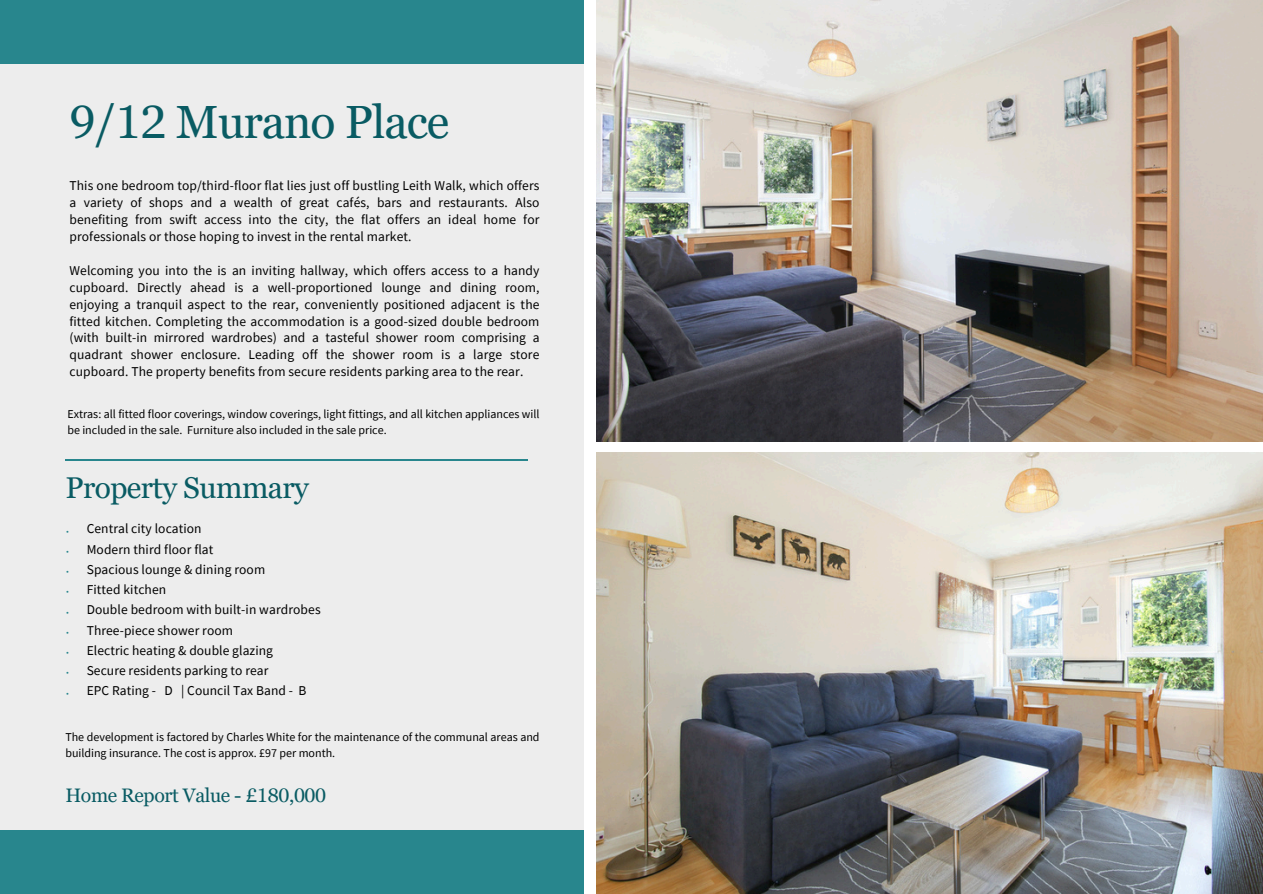
<style>
.page{position:relative;width:1263px;height:894px;background:#fff}
.page>*{position:absolute;margin:0;border:0;box-sizing:border-box;transform-origin:0 0}
.t1{font:46.5px "Georgia Pro";letter-spacing:-.02em;color:#095b63}
.t2{font:30px "Georgia Pro";letter-spacing:-.02em;color:#095b63}
.t3{font:19.5px "Georgia Pro";letter-spacing:-.02em;color:#095b63}
.t4{font:300 15px/20.2px "Montserrat";color:#28868d;text-align:justify}
.t5{font:13.5px/16.8px "Source Sans Pro";letter-spacing:.01em;color:#000;text-align:justify}
.t6{font:12px/16px "Source Sans Pro";color:#000}
</style>
<div class="page">
<img style="left:596px;top:0;width:667px;height:441px">
<img style="left:596px;top:452px;width:667px;height:441px">
<div style="left:0;top:27px;width:584px;height:866px;background:#ededed"></div>
<div style="left:0;top:0;width:583px;height:64px;background:#28868d"></div>
<div style="left:0;top:829px;width:583px;height:64px;background:#28868d"></div>
<hr style="left:65px;top:458px;width:463px;height:2px;background:#28868d">
<h4 class="t1" style="left:69px;top:95px;width:381px">9/12 Murano Place</h4>
<h1 class="t5" style="left:69px;top:177px;width:471px">This one bedroom top/third-floor flat lies just off bustling Leith Walk, which offers a variety of shops and a wealth of great cafés, bars and restaurants. Also benefiting from swift access into the city, the flat offers an ideal home for professionals or those hoping to invest in the rental market.</h1>
<h4 class="t5" style="left:69px;top:261px;width:471px">Welcoming you into the is an inviting hallway, which offers access to a handy cupboard. Directly ahead is a well-proportioned lounge and dining room, enjoying a tranquil aspect to the rear, conveniently positioned adjacent is the fitted kitchen. Completing the accommodation is a good-sized double bedroom (with built-in mirrored wardrobes) and a tasteful shower room comprising a quadrant shower enclosure. Leading off the shower room is a large store cupboard. The property benefits from secure residents parking area to the rear.</h4>
<p class="t6" style="left:67px;top:406px;width:474px">Extras: all fitted floor coverings, window coverings, light fittings, and all kitchen appliances will be included in the sale. Furniture also included in the sale price.</p>
<p class="t2" style="left:65px;top:471px;width:245px">Property Summary</p>
<p class="t4" style="left:65px;top:520px;width:6px">• • • • • • • • •</p>
<h2 class="t5" style="left:87px;top:518px;width:235px;line-height:20.2px;text-align:left">Central city location<br>Modern third floor flat<br>Spacious lounge &amp; dining room<br>Fitted kitchen<br>Double bedroom with built-in wardrobes<br>Three-piece shower room<br>Electric heating &amp; double glazing<br>Secure residents parking to rear<br>EPC Rating - D | Council Tax Band - B</h2>
<h3 class="t6" style="left:65px;top:728px;width:476px">The development is factored by Charles White for the maintenance of the communal areas and building insurance. The cost is approx. £97 per month.</h3>
<h4 class="t3" style="left:65px;top:784px;width:262px">Home Report Value - £180,000</h4>
</div>
